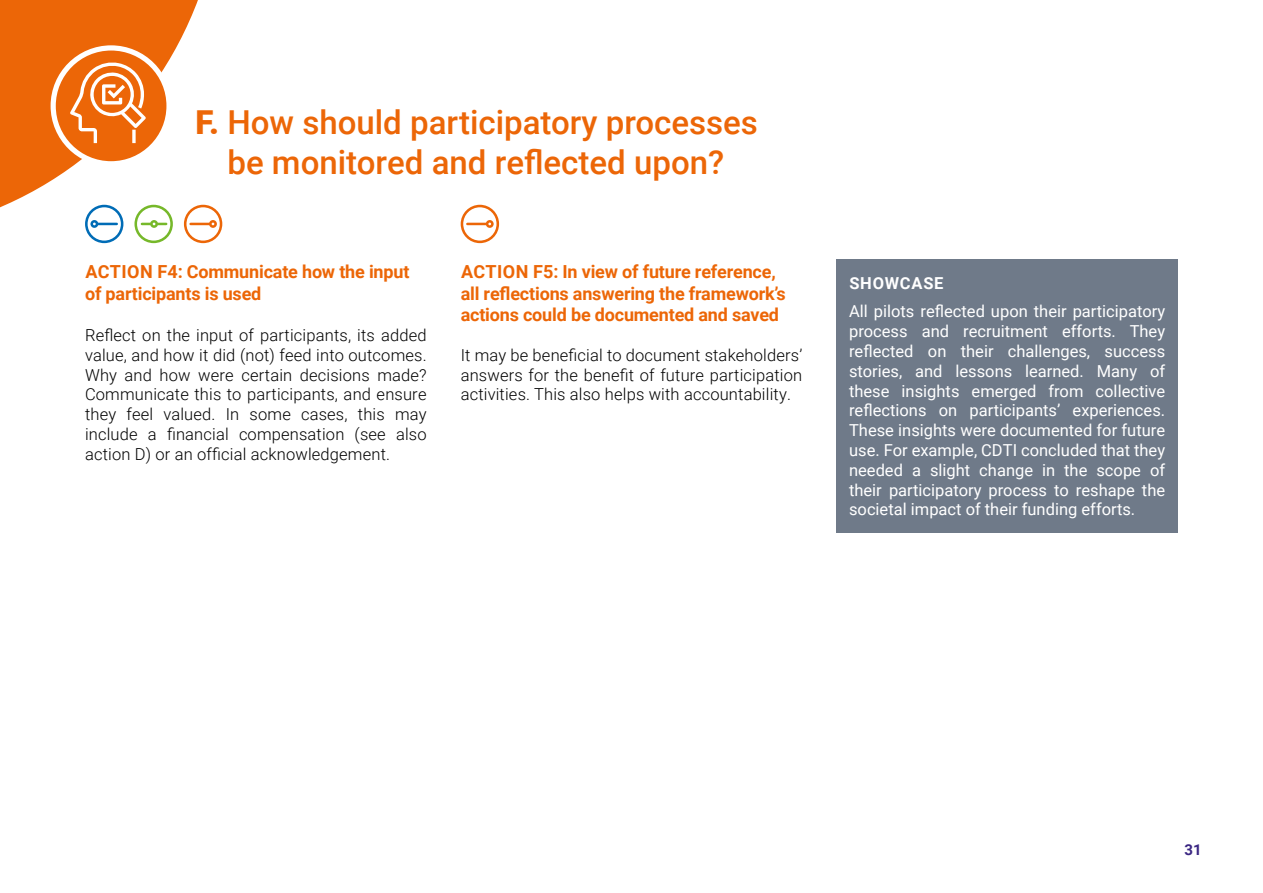
<style>
.page{position:relative;width:1263px;height:893px;background:#fff}
.page>*{position:absolute;margin:0;border:0;box-sizing:border-box;transform-origin:0 0}
.t1{font:500 33px/39.6px "Roboto";color:#ec6607;text-align:center}
.t2{font:700 18px/21.6px "Roboto";letter-spacing:-.01em;color:#ec6607}
.t3{font:16.5px/19.8px "Roboto";color:#fff;text-align:justify}
.t4{font:300 16.5px/19.8px "Roboto";letter-spacing:.01em;color:#000;text-align:justify}
.t5{font:700 16.5px "Roboto";letter-spacing:.045em;color:#fff}
.t6{font:700 15px "Roboto";color:#3b2783}
.s1{font-weight:900}
</style>
<div class="page">
<svg style="left:0;top:0;width:206px;height:226px;fill:#ec6607"></svg>
<svg style="left:53px;top:48px;width:116px;height:116px;background:#ee7d2c"></svg>
<div style="left:51px;top:45px;width:121px;height:121px;border:5px solid #fff;border-radius:50%"></div>
<svg style="left:134px;top:205px;width:39px;height:38px"></svg>
<svg style="left:85px;top:205px;width:38px;height:38px"></svg>
<div style="left:90px;top:220px;width:8px;height:8px;border:3px solid #006cb6;border-radius:50%"></div>
<svg style="left:184px;top:205px;width:38px;height:38px"></svg>
<svg style="left:461px;top:205px;width:38px;height:38px"></svg>
<div style="left:836px;top:259px;width:342px;height:273px;background:#6f7a89"></div>
<svg style="left:70px;top:61px;width:76px;height:82px"></svg>
<p class="t1" style="left:196px;top:101px;width:564px"><span class="s1">F.</span> How should participatory processes be monitored and reflected upon?</p>
<p class="t2" style="left:85px;top:260px;width:326px">ACTION F4: Communicate how the input of participants is used</p>
<p class="t4" style="left:85px;top:325px;width:343px">Reflect on the input of participants, its added value, and how it did (not) feed into outcomes.<br>Why and how were certain decisions made?<br>Communicate this to participants, and ensure they feel valued. In some cases, this may include a financial compensation (see also action D) or an official acknowledgement.</p>
<p class="t2" style="left:461px;top:260px;width:327px">ACTION F5: In view of future reference, all reflections answering the framework’s actions could be documented and saved</p>
<p class="t4" style="left:461px;top:344px;width:343px">It may be beneficial to document stakeholders’ answers for the benefit of future participation activities. This also helps with accountability.</p>
<p class="t5" style="left:849px;top:272px;width:96px">SHOWCASE</p>
<p class="t3" style="left:849px;top:301px;width:318px">All pilots reflected upon their participatory process and recruitment efforts. They reflected on their challenges, success stories, and lessons learned. Many of these insights emerged from collective reflections on participants’ experiences.<br>These insights were documented for future use. For example, CDTI concluded that they needed a slight change in the scope of their participatory process to reshape the societal impact of their funding efforts.</p>
<p class="t6" style="left:1184px;top:839px;width:19px">31</p>
</div>
